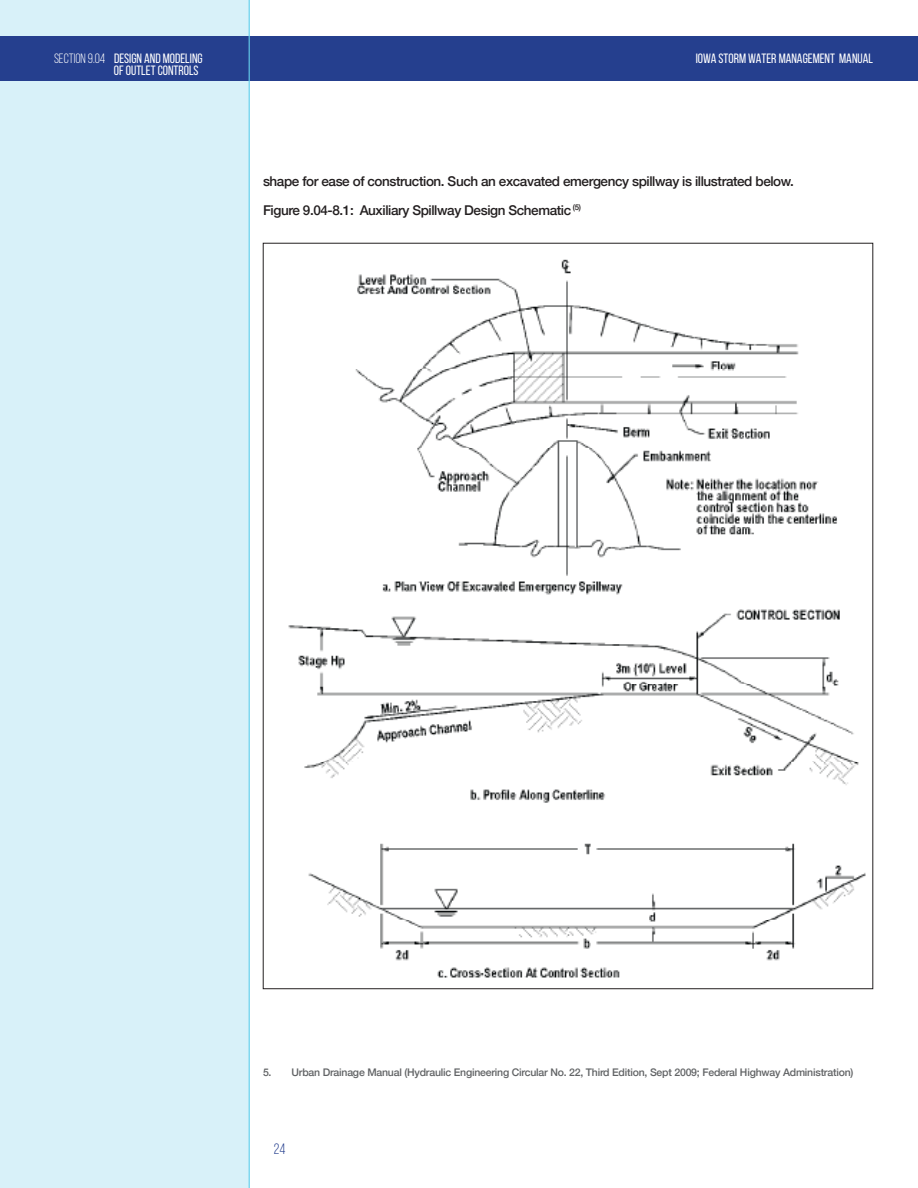
<style>
.page{position:relative;width:918px;height:1188px;background:#fff}
.page>*{position:absolute;margin:0;border:0;box-sizing:border-box;transform-origin:0 0}
.t1{font:15px "Bebas Neue";color:#253f8e}
.t2{font:500 13.5px "Helvetica Neue";letter-spacing:-.03em;color:#231f20}
.t3{font:13.5px/12px "Bebas Neue";color:#fff;text-align:right}
.t4{font:500 10.5px "Helvetica Neue";letter-spacing:-.02em;color:#616365}
.s1{font-style:inherit}
</style>
<div class="page">
<div style="left:0;top:0;width:250px;height:1188px;background:#d8f1f9"></div>
<div style="left:0;top:36px;width:918px;height:45px;background:#253f8e"></div>
<hr style="left:249px;top:0;width:1px;height:1188px;background:#65d0ec">
<img style="left:288px;top:259px;width:578px;height:719px">
<p class="t3" style="left:54px;top:52px;width:150px"><span class="s1">SECTION 9.04</span> DESIGN AND MODELING<br>OF OUTLET CONTROLS</p>
<p class="t3" style="left:696px;top:52px;width:179px">IOWA STORM WATER MANAGEMENT MANUAL</p>
<p class="t2" style="left:263px;top:173px;width:532px">shape for ease of construction. Such an excavated emergency spillway is illustrated below.</p>
<p class="t2" style="left:263px;top:202px;width:320px">Figure 9.04-8.1: Auxiliary Spillway Design Schematic <sup>(5)</sup></p>
<p class="t4" style="left:263px;top:1066px;width:592px">5. Urban Drainage Manual (Hydraulic Engineering Circular No. 22, Third Edition, Sept 2009; Federal Highway Administration)</p>
<p class="t1" style="left:274px;top:1140px;width:13px">24</p>
</div>
